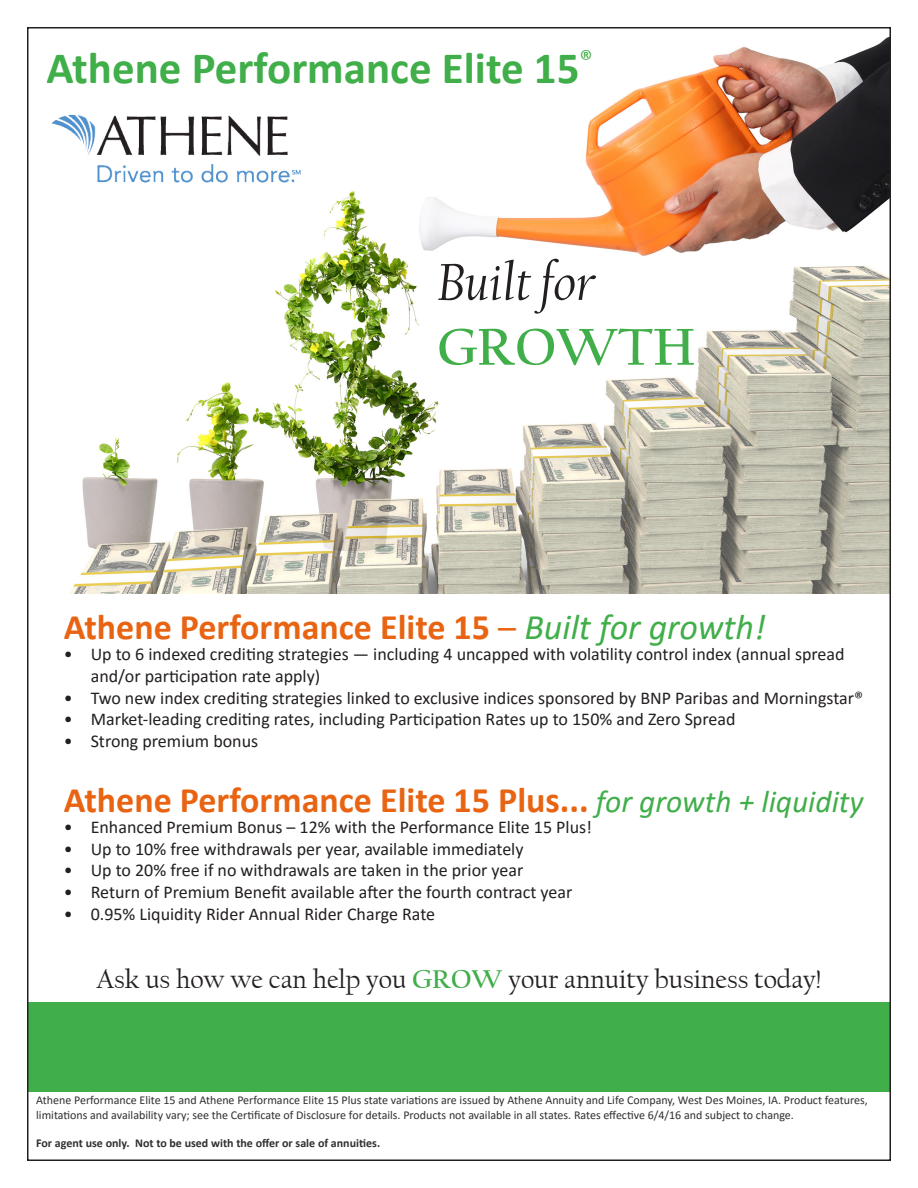
<style>
.page{position:relative;width:918px;height:1188px;background:#fff}
.page>*{position:absolute;margin:0;border:0;box-sizing:border-box;transform-origin:0 0}
.t1{font:italic 54px "Californian FB";color:#231f20}
.t2{font:700 54px "Californian FB";color:#40ae49}
.t3{font:700 45px "Calibri";color:#40ae49}
.t4{font:700 36px "Calibri";color:#e86412}
.t5{font:27px "Californian FB";color:#231f20}
.t6{font:18px/21.6px "Calibri";color:#231f20}
.t7{font:12px/14.4px "Calibri";color:#312f30}
.t8{font:700 12px "Calibri";color:#312f30}
.s1{font-weight:400}
.s2{font-weight:400;font-style:italic;color:#40ae49}
.s3{font-weight:400;font-style:italic;font-size:31.5px;color:#40ae49}
.s4{font-weight:700;color:#40ae49}
</style>
<div class="page">
<img style="left:70px;top:37px;width:818px;height:557px">
<div style="left:46px;top:104px;width:261px;height:89px;background:#fff;border-radius:14px"></div>
<img style="left:51px;top:114px;width:250px;height:69px">
<div style="left:27px;top:1002px;width:864px;height:90px;background:#40ae49"></div>
<p class="t3" style="left:46px;top:37px;width:548px">Athene Performance Elite 15<sup>®</sup></p>
<p class="t1" style="left:437px;top:252px;width:160px">Built for</p>
<p class="t2" style="left:437px;top:317px;width:260px">GROWTH</p>
<p class="t4" style="left:64px;top:601px;width:704px">Athene Performance Elite 15 <span class="s1">–</span> <span class="s2">Built for growth!</span></p>
<p class="t6" style="left:91px;top:643px;width:755px;text-indent:-27px">• Up to 6 indexed crediting strategies — including 4 uncapped with volatility control index (annual spread and/or participation rate apply)</p>
<p class="t6" style="left:64px;top:686px;width:801px">• Two new index crediting strategies linked to exclusive indices sponsored by BNP Paribas and Morningstar®</p>
<p class="t6" style="left:64px;top:708px;width:673px">• Market-leading crediting rates, including Participation Rates up to 150% and Zero Spread</p>
<p class="t6" style="left:64px;top:730px;width:196px">• Strong premium bonus</p>
<p class="t4" style="left:64px;top:774px;width:801px">Athene Performance Elite 15 Plus... <span class="s3">for growth + liquidity</span></p>
<p class="t6" style="left:64px;top:816px;width:530px">• Enhanced Premium Bonus – 12% with the Performance Elite 15 Plus!</p>
<p class="t6" style="left:64px;top:838px;width:461px">• Up to 10% free withdrawals per year, available immediately</p>
<p class="t6" style="left:64px;top:859px;width:461px">• Up to 20% free if no withdrawals are taken in the prior year</p>
<p class="t6" style="left:64px;top:881px;width:510px">• Return of Premium Benefit available after the fourth contract year</p>
<p class="t6" style="left:64px;top:902px;width:373px">• 0.95% Liquidity Rider Annual Rider Charge Rate</p>
<p class="t5" style="left:97px;top:964px;width:726px">Ask us how we can help you <span class="s4">GROW</span> your annuity business today!</p>
<p class="t7" style="left:36px;top:1093px;width:833px">Athene Performance Elite 15 and Athene Performance Elite 15 Plus state variations are issued by Athene Annuity and Life Company, West Des Moines, IA. Product features, limitations and availability vary; see the Certificate of Disclosure for details. Products not available in all states. Rates effective 6/4/16 and subject to change.</p>
<p class="t8" style="left:36px;top:1135px;width:346px">For agent use only. Not to be used with the offer or sale of annuities.</p>
</div>
